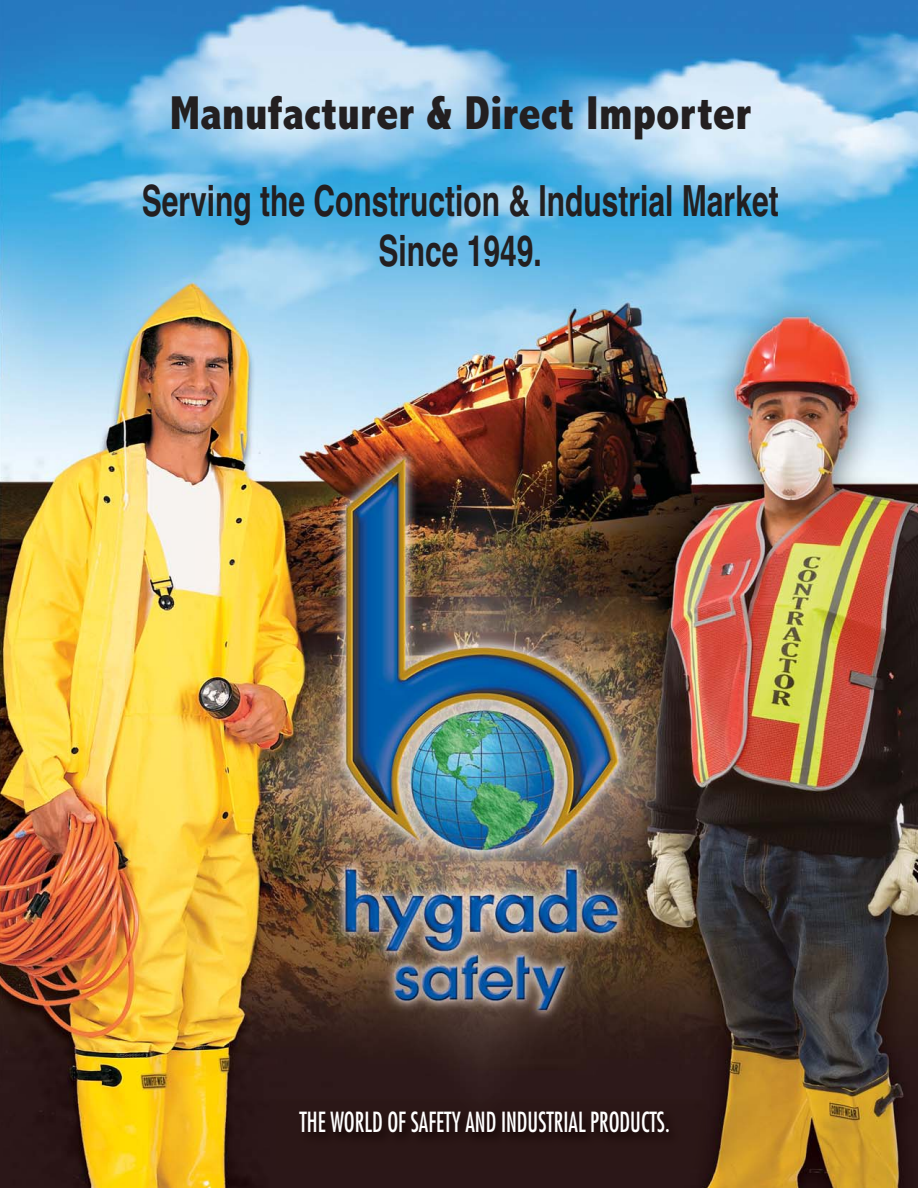
<style>
.page{position:relative;width:918px;height:1188px;background:#fff}
.page>*{position:absolute;margin:0;border:0;box-sizing:border-box;transform-origin:0 0}
.t1{font:800 condensed 48px "Abadi";color:#231f20}
.t2{font:700 42.9px/49.5px "Helvetica";color:#231f20;text-align:center;scale:.7 1}
.t3{font:condensed 27px "Futura";color:#fff;scale:.85 1}
</style>
<div class="page">
<img style="left:0;top:0;width:918px;height:1188px">
<img style="left:276px;top:1100px;width:429px;height:69px">
<p class="t1" style="left:170px;top:85px;width:583px">Manufacturer &amp; Direct Importer</p>
<p class="t2" style="left:142px;top:181px;width:911px">Serving the Construction &amp; Industrial Market<br>Since 1949.</p>
<p class="t3" style="left:299px;top:1110px;width:437px">THE WORLD OF SAFETY AND INDUSTRIAL PRODUCTS.</p>
</div>
